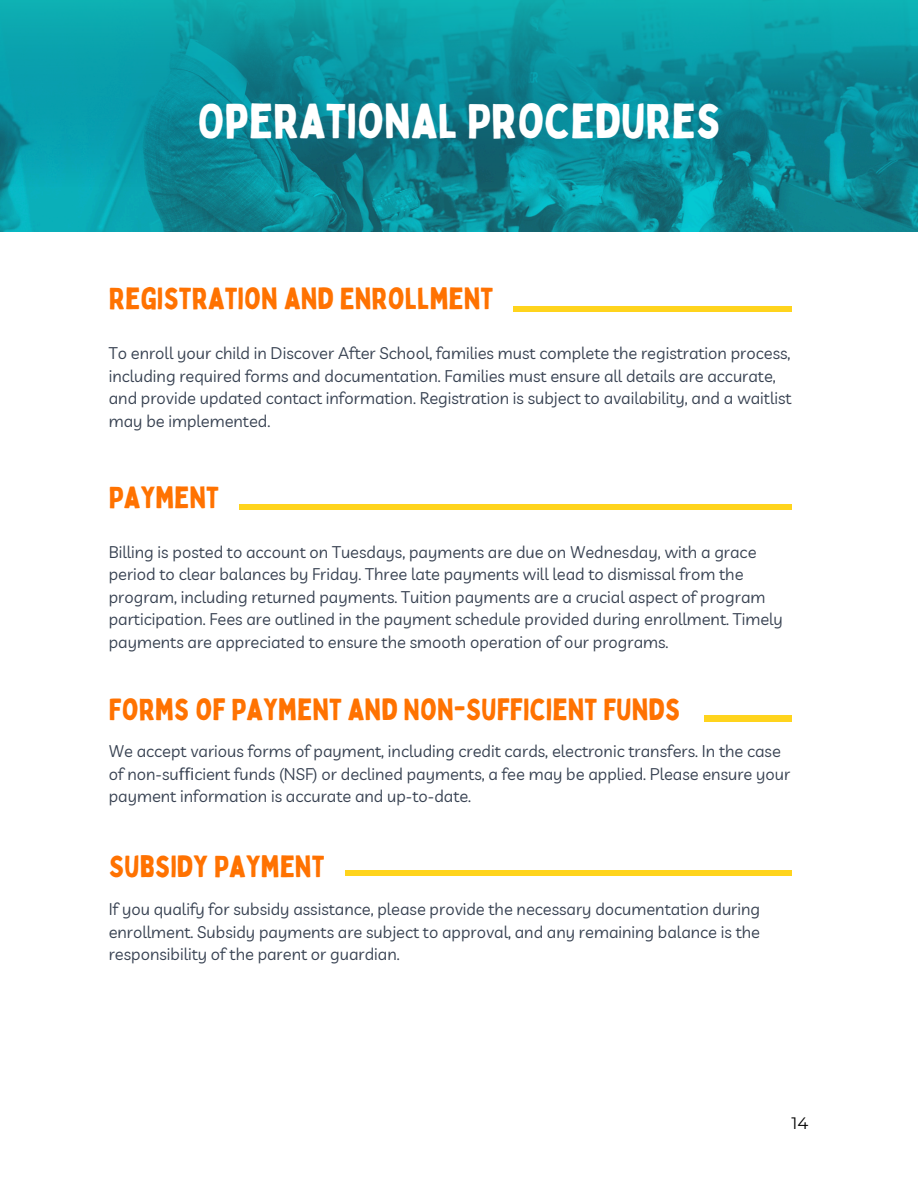
<style>
.page{position:relative;width:918px;height:1188px;background:#fff}
.page>*{position:absolute;margin:0;border:0;box-sizing:border-box;transform-origin:0 0}
.t1{font:48px "Bobby Jones";color:#fff}
.t2{font:30px "Bobby Jones";color:#ff7201}
.t3{font:16.5px/22.5px "Livvic";color:#374151}
.t4{font:16.5px "Montserrat";color:#000}
.s1{font-family:"Noto Sans"}
</style>
<div class="page">
<img style="left:0;top:186px;width:918px;height:46px">
<svg style="left:0;top:0;width:918px;height:186px;background:#0b909d"></svg>
<div style="left:513px;top:306px;width:279px;height:5px;background:#ffd41d"></div>
<div style="left:239px;top:504px;width:553px;height:6px;background:#ffd41d"></div>
<div style="left:704px;top:715px;width:88px;height:6px;background:#ffd41d"></div>
<div style="left:345px;top:871px;width:447px;height:5px;background:#ffd41d"></div>
<h1 class="t1" style="left:197px;top:91px;width:525px">OPERATIONAL PROCEDURES</h1>
<h2 class="t2" style="left:109px;top:280px;width:386px">REGISTRATION AND ENROLLMENT</h2>
<h2 class="t3" style="left:109px;top:342px;width:684px">To enroll your child in Discover After School, families must complete the registration process, including required forms and documentation. Families must ensure all details are accurate, and provide updated contact information. Registration is subject to availability, and a waitlist may be implemented.</h2>
<h2 class="t2" style="left:109px;top:479px;width:112px">PAYMENT</h2>
<p class="t3" style="left:109px;top:540px;width:676px">Billing is posted to account on Tuesdays, payments are due on Wednesday, with a grace period to clear balances by Friday. Three late payments will lead to dismissal from the program, including returned payments. Tuition payments are a crucial aspect of program participation. Fees are outlined in the payment schedule provided during enrollment. Timely payments are appreciated to ensure the smooth operation of our programs.</p>
<p class="t2" style="left:109px;top:690px;width:573px">FORMS OF PAYMENT AND NON-SUFFICIENT FUNDS</p>
<p class="t3" style="left:109px;top:740px;width:683px">We accept various forms of payment, including credit cards, electronic transfers. In the case of non-su<span class="s1">ffi</span>cient funds (NSF) or declined payments, a fee may be applied. Please ensure your payment information is accurate and up-to-date.</p>
<p class="t2" style="left:109px;top:847px;width:217px">SUBSIDY PAYMENT</p>
<h2 class="t3" style="left:109px;top:898px;width:653px;text-align:justify">If you qualify for subsidy assistance, please provide the necessary documentation during enrollment. Subsidy payments are subject to approval, and any remaining balance is the responsibility of the parent or guardian.</h2>
<p class="t4" style="left:792px;top:1113px;width:18px">14</p>
</div>
